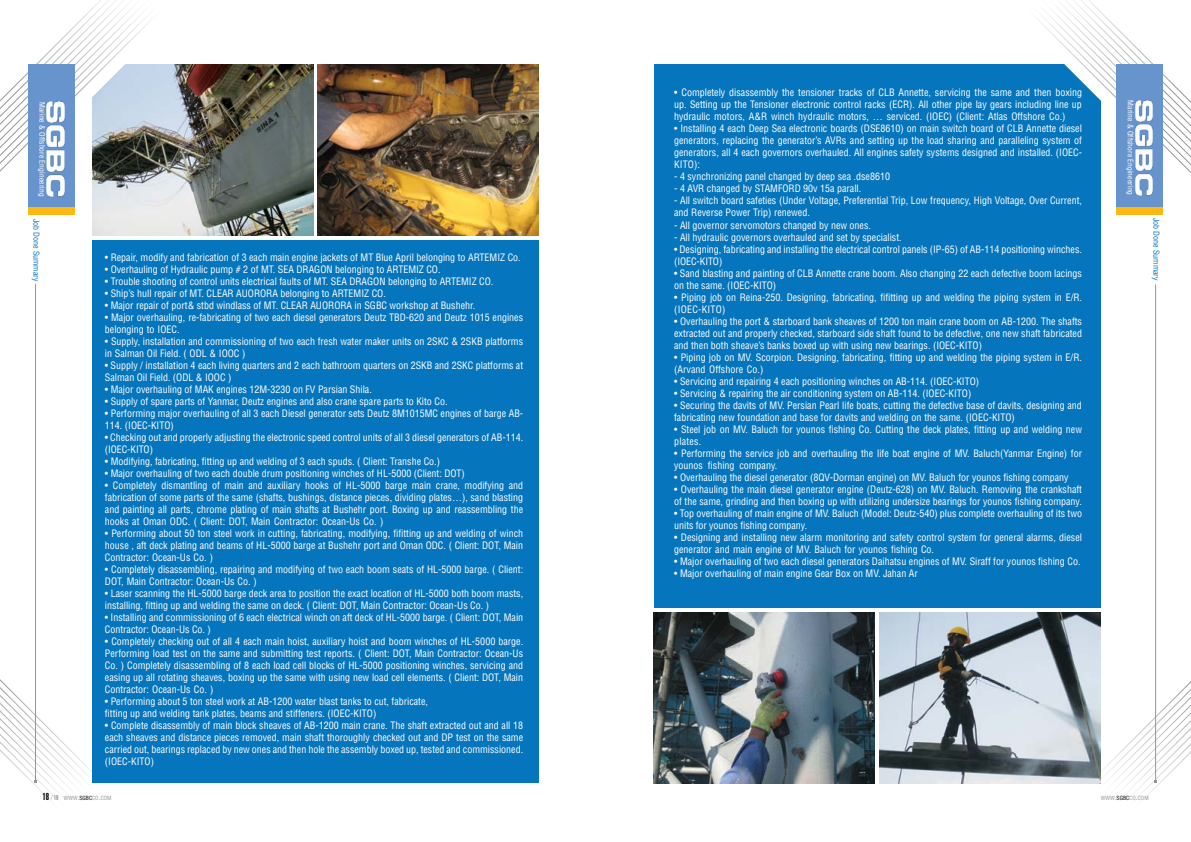
<style>
.page{position:relative;width:1191px;height:842px;background:#fff}
.page>*{position:absolute;margin:0;border:0;box-sizing:border-box;transform-origin:0 0}
.t1{font:condensed 10px/12px "Helvetica LT Std";color:#fff}
.t2{font:condensed 8px "Helvetica LT Std";color:#0576bd}
.t3{font:condensed 7.4px "Helvetica LT Std";letter-spacing:.02em;color:#fff}
.t4{font:condensed 5.6px "Helvetica LT Std";color:#939598}
.s1{font-family:"Helvetica LT Std Ultra Comp";font-stretch:normal;font-size:10px;color:#000}
.s2{font-family:"Helvetica LT Std Ultra Comp";font-stretch:normal;font-size:7px}
.s3{font-size:8px}
.s4{color:#000}
</style>
<div class="page">
<img style="left:879px;top:613px;width:195px;height:171px">
<img style="left:92px;top:65px;width:221px;height:170px">
<div style="left:654px;top:65px;width:446px;height:543px;background:#0576bd"></div>
<svg style="left:0;top:0;width:177px;height:182px"></svg>
<svg style="left:1012px;top:0;width:179px;height:182px"></svg>
<div style="left:92px;top:240px;width:447px;height:542px;background:#0576bd"></div>
<div style="left:28px;top:65px;width:47px;height:149px;background:#6794cd"></div>
<div style="left:28px;top:207px;width:47px;height:7px;background:#fdb913"></div>
<hr style="left:35px;top:284px;width:1px;height:497px;background:#939598">
<svg style="left:0;top:679px;width:118px;height:121px"></svg>
<div style="left:1115px;top:65px;width:47px;height:149px;background:#6794cd"></div>
<div style="left:1115px;top:207px;width:47px;height:7px;background:#fdb913"></div>
<hr style="left:1155px;top:284px;width:1px;height:497px;background:#939598">
<svg style="left:1074px;top:610px;width:117px;height:189px"></svg>
<img style="left:654px;top:613px;width:221px;height:171px">
<img style="left:318px;top:65px;width:221px;height:170px">
<img style="left:1135px;top:100px;width:17px;height:96px">
<img style="left:47px;top:101px;width:18px;height:96px">
<p class="t1" style="left:674px;top:87px;width:409px;text-align:justify">• Completely disassembly the tensioner tracks of CLB Annette, servicing the same and then boxing up. Setting up the Tensioner electronic control racks (ECR). All other pipe lay gears including line up hydraulic motors, A&amp;R winch hydraulic motors, … serviced. (IOEC) (Client: Atlas Offshore Co.)</p>
<p class="t1" style="left:674px;top:123px;width:409px;text-align:justify">• Installing 4 each Deep Sea electronic boards (DSE8610) on main switch board of CLB Annette diesel generators, replacing the generator’s AVRs and setting up the load sharing and paralleling system of generators, all 4 each governors overhauled. All engines safety systems designed and installed. (IOEC-KITO):</p>
<p class="t1" style="left:674px;top:171px;width:217px">- 4 synchronizing panel changed by deep sea .dse8610</p>
<p class="t1" style="left:674px;top:183px;width:189px">- 4 AVR changed by STAMFORD 90v 15a parall.</p>
<p class="t1" style="left:674px;top:195px;width:409px">- All switch board safeties (Under Voltage, Preferential Trip, Low frequency, High Voltage, Over Current, and Reverse Power Trip) renewed.</p>
<p class="t1" style="left:674px;top:219px;width:198px">- All governor servomotors changed by new ones.</p>
<p class="t1" style="left:674px;top:231px;width:229px">- All hydraulic governors overhauled and set by specialist.</p>
<p class="t1" style="left:674px;top:243px;width:409px">• Designing, fabricating and installing the electrical control panels (IP-65) of AB-114 positioning winches. (IOEC-KITO)</p>
<p class="t1" style="left:674px;top:267px;width:409px">• Sand blasting and painting of CLB Annette crane boom. Also changing 22 each defective boom lacings on the same. (IOEC-KITO)</p>
<p class="t1" style="left:674px;top:291px;width:409px">• Piping job on Reina-250. Designing, fabricating, fifitting up and welding the piping system in E/R. (IOEC-KITO)</p>
<p class="t1" style="left:674px;top:315px;width:409px;text-align:justify">• Overhauling the port &amp; starboard bank sheaves of 1200 ton main crane boom on AB-1200. The shafts extracted out and properly checked, starboard side shaft found to be defective, one new shaft fabricated and then both sheave’s banks boxed up with using new bearings. (IOEC-KITO)</p>
<p class="t1" style="left:674px;top:351px;width:409px">• Piping job on MV. Scorpion. Designing, fabricating, fitting up and welding the piping system in E/R. (Arvand Offshore Co.)</p>
<p class="t1" style="left:674px;top:375px;width:306px">• Servicing and repairing 4 each positioning winches on AB-114. (IOEC-KITO)</p>
<p class="t1" style="left:674px;top:387px;width:299px">• Servicing &amp; repairing the air conditioning system on AB-114. (IOEC-KITO)</p>
<p class="t1" style="left:674px;top:399px;width:409px">• Securing the davits of MV. Persian Pearl life boats, cutting the defective base of davits, designing and fabricating new foundation and base for davits and welding on the same. (IOEC-KITO)</p>
<p class="t1" style="left:674px;top:423px;width:409px">• Steel job on MV. Baluch for younos fishing Co. Cutting the deck plates, fitting up and welding new plates.</p>
<p class="t1" style="left:674px;top:447px;width:409px">• Performing the service job and overhauling the life boat engine of MV. Baluch(Yanmar Engine) for younos fishing company.</p>
<p class="t1" style="left:674px;top:471px;width:396px">• Overhauling the diesel generator (8QV-Dorman engine) on MV. Baluch for younos fishing company</p>
<p class="t1" style="left:674px;top:483px;width:409px">• Overhauling the main diesel generator engine (Deutz-628) on MV. Baluch. Removing the crankshaft of the same, grinding and then boxing up with utilizing undersize bearings for younos fishing company.</p>
<p class="t1" style="left:674px;top:507px;width:409px">• Top overhauling of main engine of MV. Baluch (Model: Deutz-540) plus complete overhauling of its two units for younos fishing company.</p>
<p class="t1" style="left:674px;top:531px;width:409px">• Designing and installing new alarm monitoring and safety control system for general alarms, diesel generator and main engine of MV. Baluch for younos fishing Co.</p>
<p class="t1" style="left:674px;top:555px;width:408px">• Major overhauling of two each diesel generators Daihatsu engines of MV. Siraff for younos fishing Co.</p>
<p class="t1" style="left:674px;top:567px;width:245px">• Major overhauling of main engine Gear Box on MV. Jahan Ar</p>
<p class="t3" style="left:47px;top:102px;width:96px;rotate:90deg">Marine &amp; Offshore Engineering</p>
<p class="t3" style="left:1135px;top:100px;width:96px;rotate:90deg">Marine &amp; Offshore Engineering</p>
<p class="t2" style="left:41px;top:219px;width:64px;rotate:90deg">Job Done Summary</p>
<p class="t2" style="left:1161px;top:218px;width:64px;rotate:90deg">Job Done Summary</p>
<p class="t1" style="left:105px;top:251px;width:417px">• Repair, modify and fabrication of 3 each main engine jackets of MT Blue April belonging to ARTEMIZ Co.</p>
<p class="t1" style="left:105px;top:263px;width:337px">• Overhauling of Hydraulic pump # 2 of MT. SEA DRAGON belonging to ARTEMIZ CO.</p>
<p class="t1" style="left:105px;top:275px;width:390px">• Trouble shooting of control units electrical faults of MT. SEA DRAGON belonging to ARTEMIZ CO.</p>
<p class="t1" style="left:105px;top:287px;width:282px">• Ship’s hull repair of MT. CLEAR AUORORA belonging to ARTEMIZ CO.</p>
<p class="t1" style="left:105px;top:299px;width:372px">• Major repair of port&amp; stbd windlass of MT. CLEAR AUORORA in SGBC workshop at Bushehr.</p>
<p class="t1" style="left:105px;top:311px;width:420px">• Major overhauling, re-fabricating of two each diesel generators Deutz TBD-620 and Deutz 1015 engines belonging to IOEC.</p>
<p class="t1" style="left:105px;top:335px;width:420px">• Supply, installation and commissioning of two each fresh water maker units on 2SKC &amp; 2SKB platforms in Salman Oil Field. ( ODL &amp; IOOC )</p>
<p class="t1" style="left:105px;top:359px;width:420px">• Supply / installation 4 each living quarters and 2 each bathroom quarters on 2SKB and 2SKC platforms at<br>Salman Oil Field. (ODL &amp; IOOC )</p>
<p class="t1" style="left:105px;top:383px;width:268px">• Major overhauling of MAK engines 12M-3230 on FV Parsian Shila.</p>
<p class="t1" style="left:105px;top:395px;width:344px">• Supply of spare parts of Yanmar, Deutz engines and also crane spare parts to Kito Co.</p>
<p class="t1" style="left:105px;top:407px;width:420px">• Performing major overhauling of all 3 each Diesel generator sets Deutz 8M1015MC engines of barge AB-<br>114. (IOEC-KITO)</p>
<p class="t1" style="left:105px;top:431px;width:420px">• Checking out and properly adjusting the electronic speed control units of all 3 diesel generators of AB-114. (IOEC-KITO)</p>
<p class="t1" style="left:105px;top:455px;width:337px">• Modifying, fabricating, fitting up and welding of 3 each spuds. ( Client: Transhe Co.)</p>
<p class="t1" style="left:105px;top:467px;width:361px">• Major overhauling of two each double drum positioning winches of HL-5000 (Client: DOT)</p>
<p class="t1" style="left:105px;top:479px;width:420px;text-align:justify">• Completely dismantling of main and auxiliary hooks of HL-5000 barge main crane, modifying and fabrication of some parts of the same (shafts, bushings, distance pieces, dividing plates…), sand blasting and painting all parts, chrome plating of main shafts at Bushehr port. Boxing up and reassembling the hooks at Oman ODC. ( Client: DOT, Main Contractor: Ocean-Us Co. )</p>
<p class="t1" style="left:105px;top:527px;width:420px;text-align:justify">• Performing about 50 ton steel work in cutting, fabricating, modifying, fifitting up and welding of winch house , aft deck plating and beams of HL-5000 barge at Bushehr port and Oman ODC. ( Client: DOT, Main Contractor: Ocean-Us Co. )</p>
<p class="t1" style="left:105px;top:563px;width:420px">• Completely disassembling, repairing and modifying of two each boom seats of HL-5000 barge. ( Client:<br>DOT, Main Contractor: Ocean-Us Co. )</p>
<p class="t1" style="left:105px;top:587px;width:420px">• Laser scanning the HL-5000 barge deck area to position the exact location of HL-5000 both boom masts, installing, fitting up and welding the same on deck. ( Client: DOT, Main Contractor: Ocean-Us Co. )</p>
<p class="t1" style="left:105px;top:611px;width:420px">• Installing and commissioning of 6 each electrical winch on aft deck of HL-5000 barge. ( Client: DOT, Main<br>Contractor: Ocean-Us Co. )</p>
<p class="t1" style="left:105px;top:635px;width:420px;text-align:justify">• Completely checking out of all 4 each main hoist, auxiliary hoist and boom winches of HL-5000 barge.<br>Performing load test on the same and submitting test reports. ( Client: DOT, Main Contractor: Ocean-Us Co. ) Completely disassembling of 8 each load cell blocks of HL-5000 positioning winches, servicing and easing up all rotating sheaves, boxing up the same with using new load cell elements. ( Client: DOT, Main Contractor: Ocean-Us Co. )</p>
<p class="t1" style="left:105px;top:695px;width:324px">• Performing about 5 ton steel work at AB-1200 water blast tanks to cut, fabricate, fitting up and welding tank plates, beams and stiffeners. (IOEC-KITO)</p>
<p class="t1" style="left:105px;top:719px;width:420px;text-align:justify">• Complete disassembly of main block sheaves of AB-1200 main crane. The shaft extracted out and all 18 each sheaves and distance pieces removed, main shaft thoroughly checked out and DP test on the same carried out, bearings replaced by new ones and then hole the assembly boxed up, tested and commissioned. (IOEC-KITO)</p>
<p class="t4" style="left:43px;top:794px;width:71px"><span class="s1">18</span> <span class="s2">/ 19</span> WWW<span class="s3">.</span><span class="s4">SGBC</span>CO<span class="s3">.</span>COM</p>
<p class="t4" style="left:1101px;top:794px;width:49px">WWW<span class="s3">.</span><span class="s4">SGBC</span>CO<span class="s3">.</span>COM</p>
</div>
